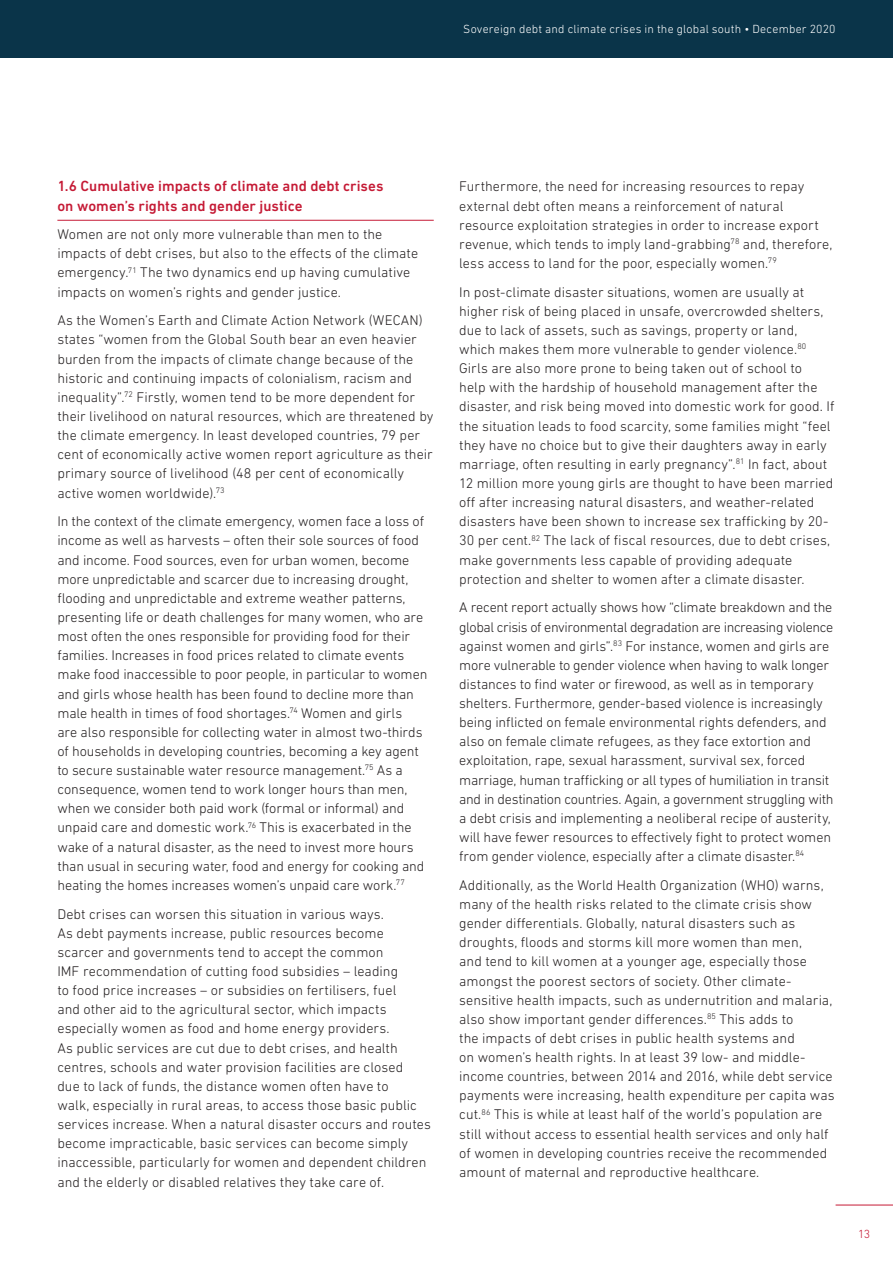
<style>
.page{position:relative;width:893px;height:1263px;background:#fff}
.page>*{position:absolute;margin:0;border:0;box-sizing:border-box;transform-origin:0 0}
.t1{font:500 15px/19.2px "DIN Next LT Pro";letter-spacing:.005em;color:#c51a35}
.t2{font:300 14.25px/19.2px "DIN Next LT Pro";color:#231f20}
.t3{font:300 12px "DIN Next LT Pro";letter-spacing:.015em;color:#fff}
.t4{font:300 12px "DIN Next LT Pro";color:#c51a35}
</style>
<div class="page">
<hr style="left:836px;top:1205px;width:57px;height:1px;background:#c51a35">
<div style="left:0;top:0;width:893px;height:57px;background:#0a3449"></div>
<hr style="left:57px;top:220px;width:377px;height:1px;background:#c51a35">
<p class="t3" style="left:463px;top:22px;width:374px">Sovereign debt and climate crises in the global south • December 2020</p>
<p class="t1" style="left:57px;top:177px;width:328px">1.6 Cumulative impacts of climate and debt crises on women’s rights and gender justice</p>
<p class="t2" style="left:57px;top:225px;width:362px">Women are not only more vulnerable than men to the impacts of debt crises, but also to the effects of the climate emergency.<sup>71</sup> The two dynamics end up having cumulative impacts on women’s rights and gender justice.</p>
<p class="t2" style="left:57px;top:311px;width:378px">As the Women’s Earth and Climate Action Network (WECAN) states “women from the Global South bear an even heavier burden from the impacts of climate change because of the historic and continuing impacts of colonialism, racism and inequality”.<sup>72</sup> Firstly, women tend to be more dependent for their livelihood on natural resources, which are threatened by the climate emergency. In least developed countries, 79 per cent of economically active women report agriculture as their primary source of livelihood (48 per cent of economically active women worldwide).<sup>73</sup></p>
<p class="t2" style="left:57px;top:512px;width:372px">In the context of the climate emergency, women face a loss of income as well as harvests – often their sole sources of food and income. Food sources, even for urban women, become more unpredictable and scarcer due to increasing drought, flooding and unpredictable and extreme weather patterns, presenting life or death challenges for many women, who are most often the ones responsible for providing food for their families. Increases in food prices related to climate events make food inaccessible to poor people, in particular to women and girls whose health has been found to decline more than male health in times of food shortages.<sup>74</sup> Women and girls<br>are also responsible for collecting water in almost two-thirds of households in developing countries, becoming a key agent to secure sustainable water resource management.<sup>75</sup> As a consequence, women tend to work longer hours than men, when we consider both paid work (formal or informal) and unpaid care and domestic work.<sup>76</sup> This is exacerbated in the wake of a natural disaster, as the need to invest more hours than usual in securing water, food and energy for cooking and heating the homes increases women’s unpaid care work.<sup>77</sup></p>
<p class="t2" style="left:57px;top:904px;width:375px">Debt crises can worsen this situation in various ways.<br>As debt payments increase, public resources become scarcer and governments tend to accept the common<br>IMF recommendation of cutting food subsidies – leading<br>to food price increases – or subsidies on fertilisers, fuel<br>and other aid to the agricultural sector, which impacts especially women as food and home energy providers.<br>As public services are cut due to debt crises, and health centres, schools and water provision facilities are closed<br>due to lack of funds, the distance women often have to<br>walk, especially in rural areas, to access those basic public services increase. When a natural disaster occurs and routes become impracticable, basic services can become simply inaccessible, particularly for women and dependent children and the elderly or disabled relatives they take care of.</p>
<p class="t2" style="left:459px;top:177px;width:375px">Furthermore, the need for increasing resources to repay external debt often means a reinforcement of natural resource exploitation strategies in order to increase export revenue, which tends to imply land-grabbing<sup>78</sup> and, therefore, less access to land for the poor, especially women.<sup>79</sup></p>
<p class="t2" style="left:459px;top:282px;width:377px">In post-climate disaster situations, women are usually at higher risk of being placed in unsafe, overcrowded shelters, due to lack of assets, such as savings, property or land, which makes them more vulnerable to gender violence.<sup>80<br></sup>Girls are also more prone to being taken out of school to<br>help with the hardship of household management after the disaster, and risk being moved into domestic work for good. If the situation leads to food scarcity, some families might “feel they have no choice but to give their daughters away in early marriage, often resulting in early pregnancy”.<sup>81</sup> In fact, about 12 million more young girls are thought to have been married off after increasing natural disasters, and weather-related disasters have been shown to increase sex trafficking by 20- 30 per cent.<sup>82</sup> The lack of fiscal resources, due to debt crises, make governments less capable of providing adequate protection and shelter to women after a climate disaster.</p>
<p class="t2" style="left:459px;top:598px;width:376px">A recent report actually shows how “climate breakdown and the global crisis of environmental degradation are increasing violence against women and girls”.<sup>83</sup> For instance, women and girls are more vulnerable to gender violence when having to walk longer distances to find water or firewood, as well as in temporary shelters. Furthermore, gender-based violence is increasingly being inflicted on female environmental rights defenders, and also on female climate refugees, as they face extortion and exploitation, rape, sexual harassment, survival sex, forced marriage, human trafficking or all types of humiliation in transit and in destination countries. Again, a government struggling with a debt crisis and implementing a neoliberal recipe of austerity, will have fewer resources to effectively fight to protect women from gender violence, especially after a climate disaster.<sup>84</sup></p>
<p class="t2" style="left:459px;top:875px;width:377px">Additionally, as the World Health Organization (WHO) warns, many of the health risks related to the climate crisis show gender differentials. Globally, natural disasters such as droughts, floods and storms kill more women than men,<br>and tend to kill women at a younger age, especially those amongst the poorest sectors of society. Other climate&shy;sensitive health impacts, such as undernutrition and malaria, also show important gender differences.<sup>85</sup> This adds to<br>the impacts of debt crises in public health systems and<br>on women’s health rights. In at least 39 low- and middle&shy;income countries, between 2014 and 2016, while debt service payments were increasing, health expenditure per capita was cut.<sup>86</sup> This is while at least half of the world’s population are still without access to essential health services and only half of women in developing countries receive the recommended amount of maternal and reproductive healthcare.</p>
<p class="t4" style="left:858px;top:1227px;width:14px">13</p>
</div>
